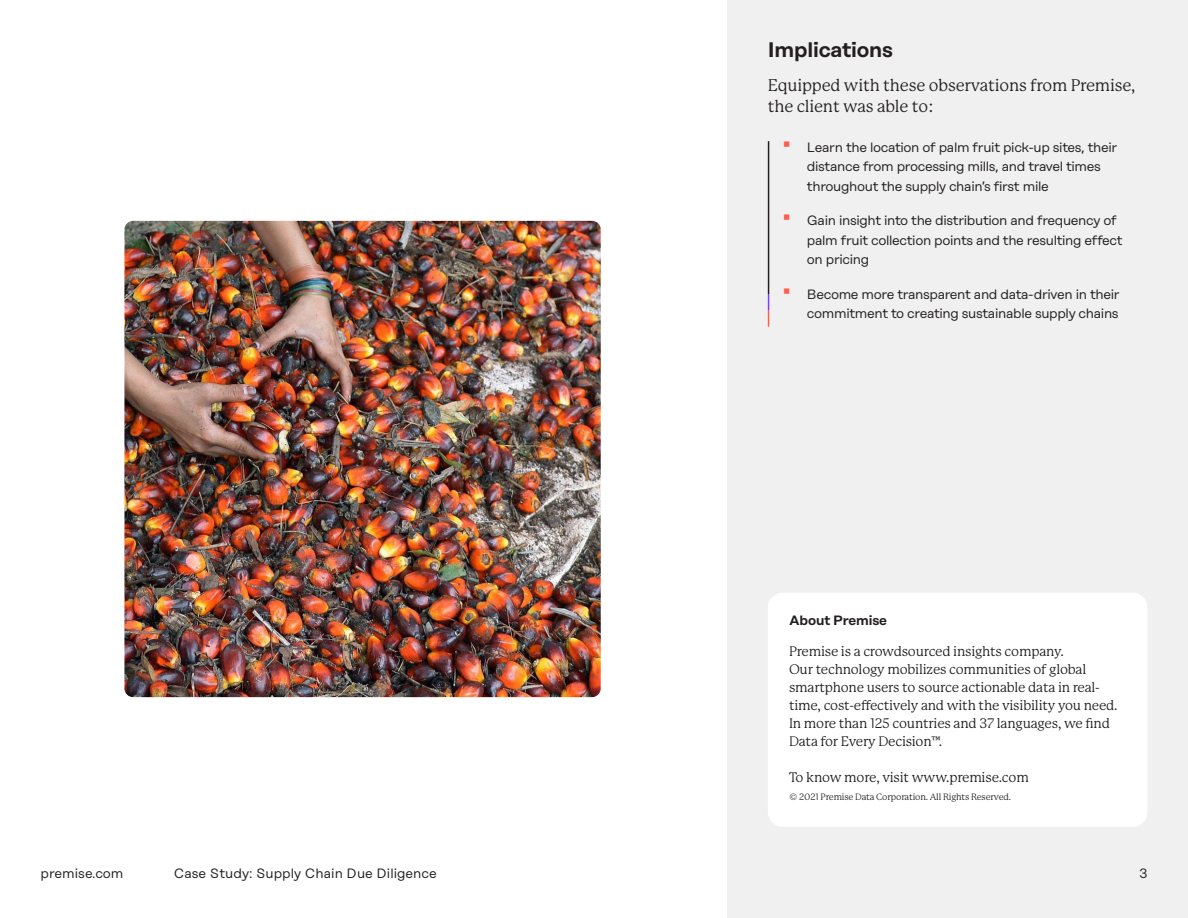
<style>
.page{position:relative;width:1188px;height:918px;background:#fff}
.page>*{position:absolute;margin:0;border:0;box-sizing:border-box;transform-origin:0 0}
.t1{font:600 21px "Rational Display";letter-spacing:-.01em;color:#231f20}
.t2{font:16.5px/21px "P22 Mackinac";letter-spacing:-.01em;color:#231f20}
.t3{font:13.5px/19.5px "Rational Display";letter-spacing:-.025em;color:#231f20}
.t4{font:13.5px/18px "P22 Mackinac Pro";letter-spacing:-.015em;color:#231f20}
.t5{font:13.5px "Rational Display";color:#231f20}
.t6{font:600 13.5px "Rational Display";letter-spacing:-.01em;color:#231f20}
.t7{font:9px "P22 Mackinac Pro";letter-spacing:-.015em;color:#231f20}
.s1{font-size:22.5px;color:#ff5c4a}
</style>
<div class="page">
<div style="left:727px;top:0;width:461px;height:918px;background:#f0f0f0"></div>
<div style="left:768px;top:593px;width:379px;height:234px;background:#fff;border-radius:15px"></div>
<svg style="left:768px;top:294px;width:1px;height:33px"></svg>
<hr style="left:768px;top:141px;width:1px;height:153px;background:#231f20">
<img style="left:124px;top:221px;width:477px;height:476px">
<p class="t1" style="left:768px;top:37px;width:127px">Implications</p>
<p class="t2" style="left:768px;top:74px;width:369px">Equipped with these observations from Premise, the client was able to:</p>
<p class="t3" style="left:807px;top:137px;width:312px;text-indent:-27px"><span class="s1">▪</span> Learn the location of palm fruit pick-up sites, their distance from processing mills, and travel times throughout the supply chain’s first mile</p>
<p class="t3" style="left:807px;top:211px;width:317px;text-indent:-27px"><span class="s1">▪</span> Gain insight into the distribution and frequency of palm fruit collection points and the resulting effect on pricing</p>
<p class="t3" style="left:780px;top:284px;width:341px;text-align:right"><span class="s1">▪</span> Become more transparent and data-driven in their commitment to creating sustainable supply chains</p>
<p class="t5" style="left:40px;top:865px;width:85px">premise.com</p>
<p class="t6" style="left:789px;top:612px;width:99px">About Premise</p>
<p class="t4" style="left:789px;top:643px;width:330px">Premise is a crowdsourced insights company.<br>Our technology mobilizes communities of global smartphone users to source actionable data in real&shy;time, cost-effectively and with the visibility you need.<br>In more than 125 countries and 37 languages, we find Data for Every Decision™.</p>
<p class="t4" style="left:789px;top:769px;width:241px">To know more, visit www.premise.com</p>
<p class="t7" style="left:789px;top:792px;width:224px">© 2021 Premise Data Corporation. All Rights Reserved.</p>
<p class="t5" style="left:174px;top:865px;width:265px">Case Study: Supply Chain Due Diligence</p>
<p class="t3" style="left:1139px;top:863px;width:10px">3</p>
</div>
